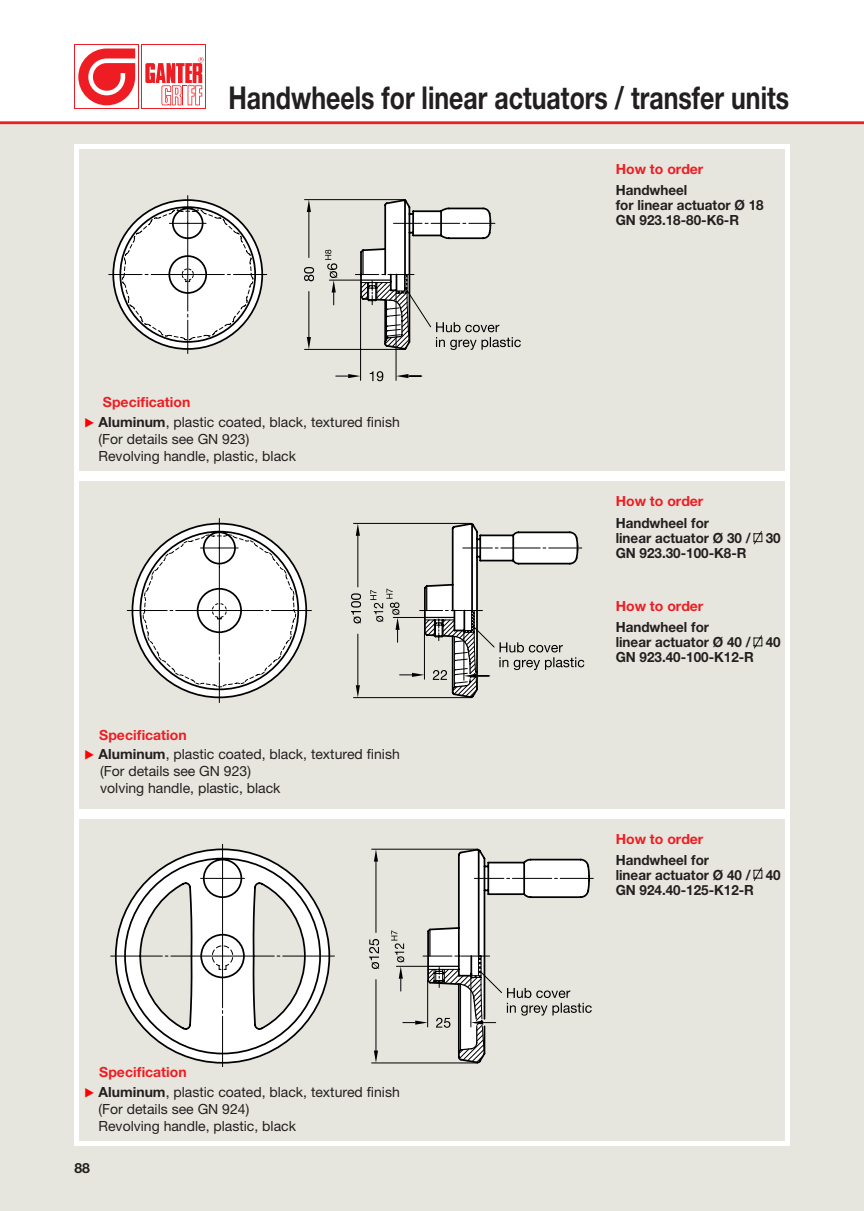
<style>
.page{position:relative;width:864px;height:1211px;background:#fff}
.page>*{position:absolute;margin:0;border:0;box-sizing:border-box;transform-origin:0 0}
.t1{font:700 31.5px "Helvetica Neue LT Pro";color:#231f20;scale:.79 1}
.t2{font:14px/16.8px "Helvetica Neue LT Pro";color:#231f20}
.t3{font:700 14px/14.9px "Helvetica Neue LT Pro";color:#231f20;scale:.96 1}
.t4{font:700 14px "Helvetica Neue LT Pro";color:#ee1d23}
.t5{font:700 14px "Helvetica Neue LT Pro";color:#231f20}
.s1{color:#f00}
.s2{font-weight:700}
</style>
<div class="page">
<div style="left:1px;top:125px;width:861px;height:1085px;background:#e7e6de"></div>
<hr style="left:0;top:122px;width:863px;height:2px;background:#ee1d23">
<svg style="left:78px;top:48px;width:57px;height:57px"></svg>
<svg style="left:145px;top:57px;width:59px;height:48px"></svg>
<div style="left:74px;top:471px;width:715px;height:10px;background:#fff"></div>
<svg style="left:187px;top:222px;width:333px;height:159px"></svg>
<svg style="left:111px;top:198px;width:381px;height:153px"></svg>
<svg style="left:131px;top:522px;width:448px;height:177px"></svg>
<div style="left:74px;top:808px;width:715px;height:10px;background:#fff"></div>
<svg style="left:114px;top:843px;width:476px;height:223px"></svg>
<div style="left:74px;top:144px;width:715px;height:5px;background:#fff"></div>
<div style="left:74px;top:144px;width:5px;height:997px;background:#fff"></div>
<div style="left:74px;top:1141px;width:715px;height:5px;background:#fff"></div>
<div style="left:784px;top:144px;width:5px;height:997px;background:#fff"></div>
<svg style="left:753px;top:531px;width:9px;height:13px"></svg>
<svg style="left:753px;top:635px;width:9px;height:13px"></svg>
<svg style="left:753px;top:867px;width:9px;height:13px"></svg>
<h1 class="t1" style="left:228px;top:78px;width:711px">Handwheels for linear actuators / transfer units</h1>
<p class="t4" style="left:615px;top:160px;width:89px">How to order</p>
<p class="t4" style="left:103px;top:393px;width:89px">Specification</p>
<p class="t2" style="left:98px;top:413px;width:302px;text-indent:-14px"><span class="s1">▶</span> <span class="s2">Aluminum</span>, plastic coated, black, textured finish (For details see GN 923)<br>Revolving handle, plastic, black</p>
<p class="t4" style="left:99px;top:726px;width:89px">Specification</p>
<p class="t2" style="left:100px;top:745px;width:301px;text-indent:-16px"><span class="s1">▶</span> <span class="s2">Aluminum</span>, plastic coated, black, textured finish (For details see GN 923)<br>volving handle, plastic, black</p>
<p class="t4" style="left:99px;top:1063px;width:89px">Specification</p>
<p class="t2" style="left:98px;top:1083px;width:302px;text-indent:-14px"><span class="s1">▶</span> <span class="s2">Aluminum</span>, plastic coated, black, textured finish (For details see GN 924)<br>Revolving handle, plastic, black</p>
<p class="t5" style="left:74px;top:1159px;width:17px">88</p>
<p class="t3" style="left:615px;top:182px;width:155px">Handwheel<br>for linear actuator Ø 18<br>GN 923.18-80-K6-R</p>
<p class="t4" style="left:615px;top:492px;width:89px">How to order</p>
<p class="t3" style="left:615px;top:515px;width:173px">Handwheel for<br>linear actuator Ø 30 / 30<br>GN 923.30-100-K8-R</p>
<p class="t4" style="left:615px;top:597px;width:89px">How to order</p>
<p class="t3" style="left:615px;top:619px;width:173px">Handwheel for<br>linear actuator Ø 40 / 40<br>GN 923.40-100-K12-R</p>
<p class="t4" style="left:615px;top:830px;width:89px">How to order</p>
<p class="t3" style="left:615px;top:852px;width:173px">Handwheel for<br>linear actuator Ø 40 / 40<br>GN 924.40-125-K12-R</p>
</div>
